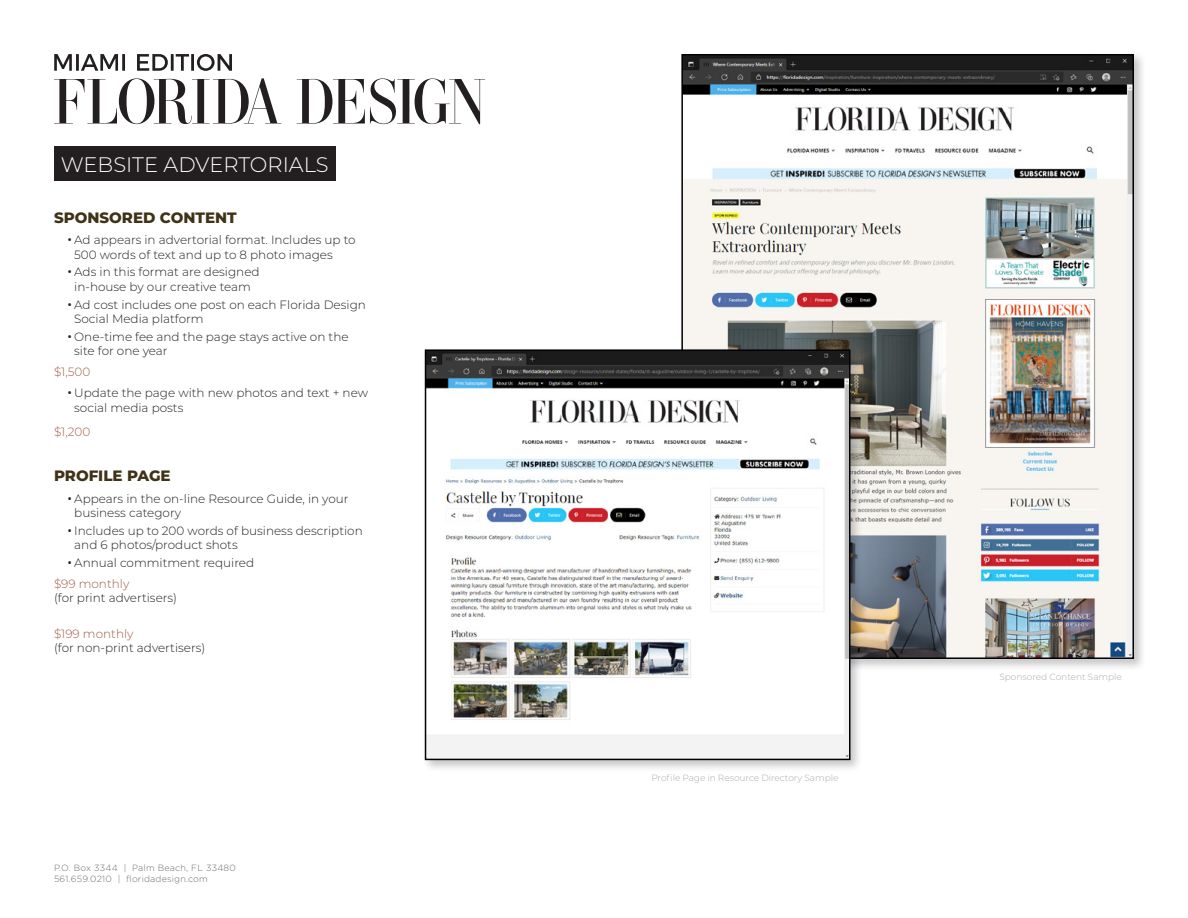
<style>
.page{position:relative;width:1188px;height:918px;background:#fff}
.page>*{position:absolute;margin:0;border:0;box-sizing:border-box;transform-origin:0 0}
.Page_Header{font:300 21px "Montserrat";color:#fff}
.Page_Sub_Header_1{font:800 15px "Montserrat";color:#3f3216}
.Normal_Copy{font:300 12px/14.4px "Montserrat";color:#231f20}
.Normal_Copy-2{font:300 12px "Montserrat";color:#9e5e47}
.t1{font:300 9px/10.8px "Gotham";letter-spacing:.02em;color:#6d6e71}
.Photo_Credits{font:300 9px "Montserrat";color:#aaa}
.s1{font-family:"Open Sans";font-weight:400}
</style>
<div class="page">
<svg style="left:54px;top:54px;width:178px;height:17px"></svg>
<svg style="left:54px;top:78px;width:431px;height:46px"></svg>
<div style="left:54px;top:147px;width:281px;height:34px;background:#231f20"></div>
<div style="left:678px;top:51px;width:469px;height:620px;background:#231f20;opacity:.25"></div>
<img style="left:681px;top:53px;width:454px;height:607px">
<div style="left:422px;top:346px;width:441px;height:426px;background:#231f20;opacity:.25"></div>
<svg style="left:424px;top:349px;width:427px;height:412px"></svg>
<p class="Page_Header" style="left:61px;top:150px;width:269px">WEBSITE ADVERTORIALS</p>
<p class="Page_Sub_Header_1" style="left:54px;top:207px;width:184px">SPONSORED CONTENT</p>
<p class="Normal_Copy" style="left:74px;top:233px;width:283px;text-indent:-7px"><span class="s1">•</span> Ad appears in advertorial format. Includes up to<br>500 words of text and up to 8 photo images</p>
<p class="Normal_Copy" style="left:68px;top:265px;width:194px;text-align:center"><span class="s1">•</span> Ads in this format are designed in-house by our creative team</p>
<p class="Normal_Copy" style="left:74px;top:297px;width:293px;text-indent:-7px"><span class="s1">•</span> Ad cost includes one post on each Florida Design<br>Social Media platform</p>
<p class="Normal_Copy" style="left:74px;top:329px;width:276px;text-indent:-7px"><span class="s1">•</span> One-time fee and the page stays active on the site for one year</p>
<p class="Normal_Copy-2" style="left:54px;top:364px;width:38px">$1,500</p>
<p class="Normal_Copy" style="left:74px;top:385px;width:295px;text-indent:-7px"><span class="s1">•</span> Update the page with new photos and text + new social media posts</p>
<p class="Normal_Copy-2" style="left:54px;top:424px;width:38px">$1,200</p>
<p class="Page_Sub_Header_1" style="left:54px;top:465px;width:118px">PROFILE PAGE</p>
<p class="Normal_Copy" style="left:74px;top:491px;width:276px;text-indent:-7px"><span class="s1">•</span> Appears in the on-line Resource Guide, in your business category</p>
<p class="Normal_Copy" style="left:74px;top:523px;width:290px;text-indent:-7px"><span class="s1">•</span> Includes up to 200 words of business description and 6 photos/product shots</p>
<p class="Normal_Copy" style="left:68px;top:555px;width:188px"><span class="s1">•</span> Annual commitment required</p>
<p class="Normal_Copy-2" style="left:54px;top:575px;width:77px">$99 monthly</p>
<p class="Normal_Copy" style="left:54px;top:590px;width:125px">(for print advertisers)</p>
<p class="Normal_Copy-2" style="left:54px;top:625px;width:81px">$199 monthly</p>
<p class="Normal_Copy" style="left:54px;top:640px;width:153px">(for non-print advertisers)</p>
<p class="t1" style="left:54px;top:862px;width:183px">P.O. Box 3344 | Palm Beach, FL 33480<br>561.659.0210 | floridadesign.com</p>
<p class="Photo_Credits" style="left:651px;top:772px;width:189px">Profile Page in Resource Directory Sample</p>
<p class="Photo_Credits" style="left:999px;top:670px;width:124px">Sponsored Content Sample</p>
</div>
